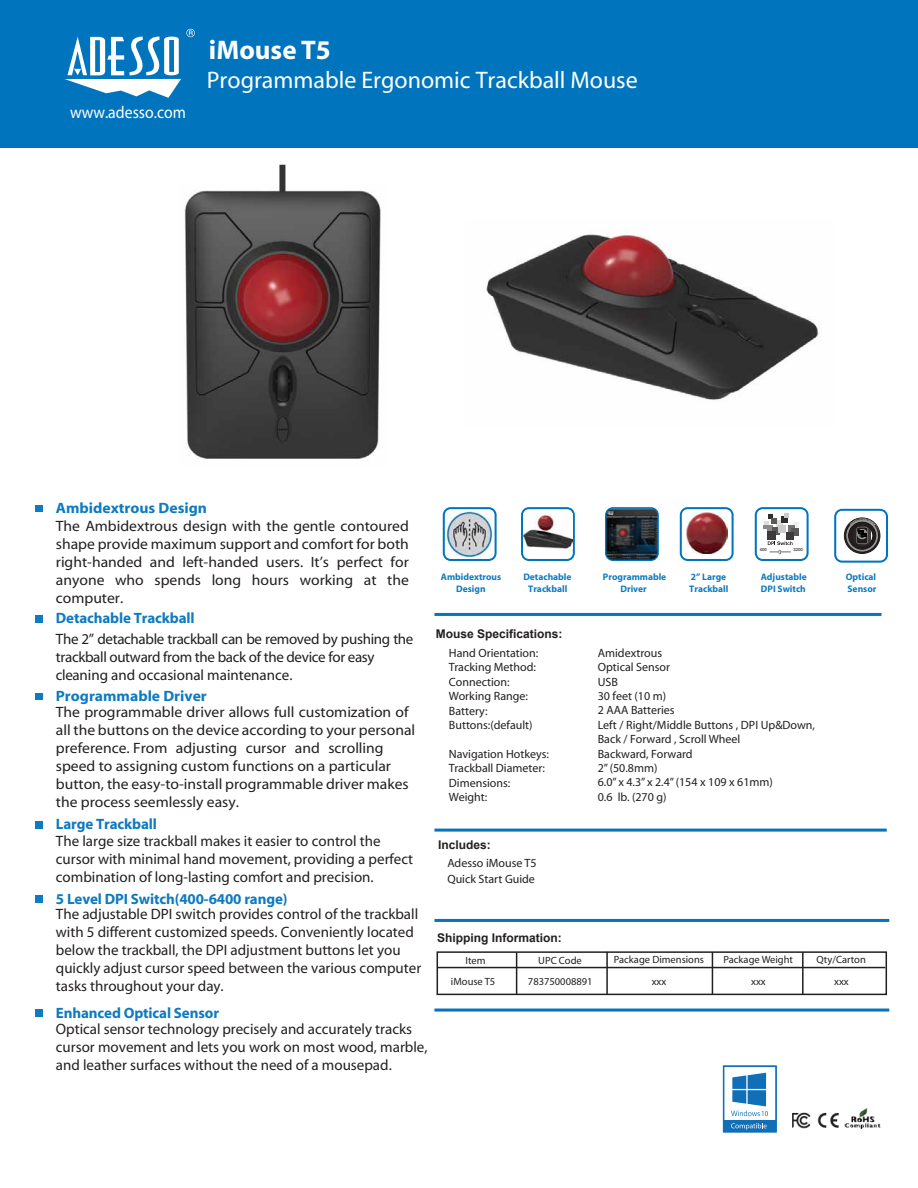
<style>
.page{position:relative;width:918px;height:1188px;background:#fff}
.page>*{position:absolute;margin:0;border:0;box-sizing:border-box;transform-origin:0 0}
.t1{font:700 27px "Myriad";color:#fff}
.t2{font:24px "Myriad";color:#fff}
.t3{font:17.1px "Myriad";color:#fff;scale:.92 1}
.t4{font:15px/18px "Myriad";color:#231f20}
.t5{font:15px/18px "Myriad";color:#231f20;text-align:justify;scale:1.04 1}
.t6{font:15px/18px "Myriad";letter-spacing:-.02em;color:#231f20}
.t7{font:700 15px "Myriad";letter-spacing:-.01em;color:#0f7ac0}
.t8{font:700 15px "Myriad";color:#0e7ac0;scale:1.04 1}
.t9{font:12px/14.4px "Myriad";color:#231f20}
.t10{font:700 12px "Arial";color:#231f20}
.t11{font:10.5px "Myriad";color:#231f20}
.t12{font:700 9.45px/11.4px "Myriad";color:#0e7abf}
.t13{font:4.2px "Arial";color:#000}
</style>
<div class="page">
<hr style="left:434px;top:829px;width:453px;height:3px;background:#0374bc">
<hr style="left:434px;top:919px;width:455px;height:3px;background:#0674bc">
<hr style="left:434px;top:1009px;width:455px;height:3px;background:#0374bc">
<div style="left:0;top:0;width:918px;height:147px;background:#0074bc"></div>
<hr style="left:434px;top:613px;width:447px;height:3px;background:#0674bc">
<svg style="left:65px;top:29px;width:130px;height:69px"></svg>
<hr style="left:516px;top:953px;width:1px;height:42px;background:#231f20">
<hr style="left:606px;top:952px;width:2px;height:42px;background:#231f20">
<hr style="left:712px;top:952px;width:1px;height:42px;background:#231f20">
<hr style="left:802px;top:952px;width:2px;height:42px;background:#231f20">
<div style="left:437px;top:951px;width:450px;height:44px;border:2px solid #231f20"></div>
<hr style="left:437px;top:967px;width:448px;height:1px;background:#231f20">
<div style="left:35px;top:895px;width:7px;height:7px;background:#0f7ac0"></div>
<div style="left:35px;top:615px;width:7px;height:8px;background:#0f7ac0"></div>
<div style="left:35px;top:821px;width:7px;height:8px;background:#0f7ac0"></div>
<div style="left:35px;top:693px;width:7px;height:7px;background:#0e7ac0"></div>
<div style="left:35px;top:505px;width:7px;height:7px;background:#0e7ac0"></div>
<img style="left:184px;top:184px;width:197px;height:275px">
<img style="left:486px;top:234px;width:333px;height:166px">
<svg style="left:521px;top:507px;width:54px;height:54px"></svg>
<svg style="left:605px;top:507px;width:54px;height:54px"></svg>
<svg style="left:443px;top:507px;width:54px;height:54px"></svg>
<svg style="left:680px;top:507px;width:54px;height:54px"></svg>
<img style="left:524px;top:513px;width:49px;height:36px">
<img style="left:686px;top:513px;width:42px;height:40px">
<div style="left:683px;top:548px;width:8px;height:7px;background:#fff"></div>
<svg style="left:755px;top:507px;width:54px;height:54px"></svg>
<img style="left:606px;top:509px;width:51px;height:51px">
<img style="left:792px;top:1108px;width:89px;height:21px">
<div style="left:723px;top:1066px;width:54px;height:66px;background:#116fb7"></div>
<div style="left:724px;top:1066px;width:51px;height:54px;background:#fff"></div>
<div style="left:723px;top:1066px;width:54px;height:66px;border:2px solid #116fb7"></div>
<svg style="left:731px;top:1123px;width:36px;height:7px"></svg>
<svg style="left:731px;top:1073px;width:37px;height:43px"></svg>
<div style="left:35px;top:1010px;width:7px;height:7px;background:#0f7ac0"></div>
<div style="left:279px;top:165px;width:6px;height:27px;background:#333"></div>
<svg style="left:834px;top:509px;width:54px;height:54px"></svg>
<h1 class="t1" style="left:209px;top:36px;width:123px">iMouse T5</h1>
<p class="t3" style="left:70px;top:104px;width:127px">www.adesso.com</p>
<h2 class="t2" style="left:207px;top:68px;width:432px">Programmable Ergonomic Trackball Mouse</h2>
<p class="t8" style="left:56px;top:500px;width:147px">Ambidextrous Design</p>
<p class="t5" style="left:56px;top:517px;width:341px">The Ambidextrous design with the gentle contoured shape provide maximum support and comfort for both right-handed and left-handed users. It’s perfect for anyone who spends long hours working at the computer.</p>
<p class="t6" style="left:56px;top:630px;width:359px">The 2” detachable trackball can be removed by pushing the trackball outward from the back of the device for easy cleaning and occasional maintenance.</p>
<p class="t7" style="left:56px;top:611px;width:140px">Detachable Trackball</p>
<p class="t8" style="left:56px;top:688px;width:147px">Programmable Driver</p>
<p class="t5" style="left:56px;top:704px;width:347px;text-align:left">The programmable driver allows full customization of all the buttons on the device according to your personal preference. From adjusting cursor and scrolling speed to assigning custom functions on a particular button, the easy-to-install programmable driver makes the process seemlessly easy.</p>
<p class="t7" style="left:56px;top:817px;width:103px">Large Trackball</p>
<p class="t4" style="left:56px;top:832px;width:359px">The large size trackball makes it easier to control the cursor with minimal hand movement, providing a perfect combination of long-lasting comfort and precision.</p>
<p class="t7" style="left:56px;top:892px;width:233px">5 Level DPI Switch(400-6400 range)</p>
<p class="t4" style="left:56px;top:906px;width:367px">The adjustable DPI switch provides control of the trackball with 5 different customized speeds. Conveniently located below the trackball, the DPI adjustment buttons let you quickly adjust cursor speed between the various computer tasks throughout your day.</p>
<p class="t7" style="left:56px;top:1005px;width:165px">Enhanced Optical Sensor</p>
<p class="t4" style="left:56px;top:1020px;width:373px">Optical sensor technology precisely and accurately tracks cursor movement and lets you work on most wood, marble, and leather surfaces without the need of a mousepad.</p>
<p class="t13" style="left:760px;top:547px;width:9px">400</p>
<p class="t13" style="left:794px;top:547px;width:11px">3200</p>
<p class="t12" style="left:441px;top:572px;width:62px;text-align:center">Ambidextrous<br>Design</p>
<p class="t12" style="left:761px;top:572px;width:48px">Adjustable<br>DPI Switch</p>
<p class="t12" style="left:523px;top:572px;width:50px;text-align:center">Detachable<br>Trackball</p>
<p class="t12" style="left:603px;top:572px;width:65px;text-align:center">Programmable<br>Driver</p>
<p class="t12" style="left:689px;top:572px;width:41px">2” Large<br>Trackball</p>
<p class="t10" style="left:436px;top:625px;width:128px">Mouse Specifications:</p>
<p class="t9" style="left:449px;top:646px;width:91px">Hand Orientation:<br>Tracking Method:<br>Connection:<br>Working Range:<br>Battery:<br>Buttons:(default)</p>
<p class="t9" style="left:449px;top:747px;width:102px">Navigation Hotkeys:<br>Trackball Diameter:<br>Dimensions:<br>Weight:</p>
<p class="t10" style="left:438px;top:836px;width:54px">Includes:</p>
<p class="t9" style="left:447px;top:855px;width:91px;line-height:16.6px">Adesso iMouse T5<br>Quick Start Guide</p>
<p class="t10" style="left:437px;top:929px;width:126px">Shipping Information:</p>
<p class="t9" style="left:598px;top:646px;width:219px">Amidextrous<br>Optical Sensor<br>USB<br>30 feet (10 m)<br>2 AAA Batteries<br>Left / Right/Middle Buttons , DPI Up&amp;Down,<br>Back / Forward , Scroll Wheel<br>Backward, Forward<br>2” (50.8mm)<br>6.0” x 4.3” x 2.4” (154 x 109 x 61mm)<br>0.6 lb. (270 g)</p>
<p class="t12" style="left:846px;top:572px;width:32px">Optical<br>Sensor</p>
<p class="t11" style="left:465px;top:955px;width:22px">Item</p>
<p class="t11" style="left:538px;top:955px;width:45px">UPC Code</p>
<p class="t11" style="left:614px;top:955px;width:92px">Package Dimensions</p>
<p class="t11" style="left:723px;top:954px;width:71px">Package Weight</p>
<p class="t11" style="left:817px;top:954px;width:51px">Qty/Carton</p>
<p class="t11" style="left:451px;top:977px;width:46px">iMouse T5</p>
<p class="t11" style="left:528px;top:977px;width:66px">783750008891</p>
<p class="t11" style="left:652px;top:976px;width:16px">xxx</p>
<p class="t11" style="left:751px;top:976px;width:16px">xxx</p>
<p class="t11" style="left:834px;top:976px;width:16px">xxx</p>
</div>
